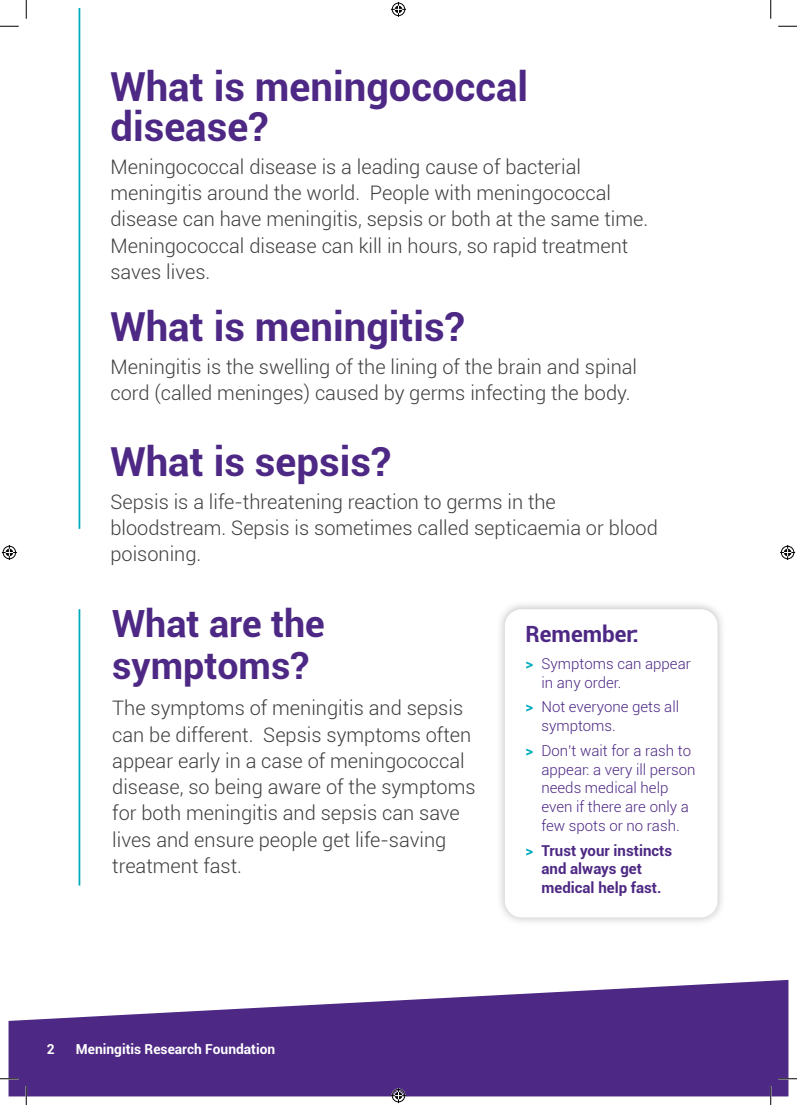
<style>
.page{position:relative;width:797px;height:1105px;background:#fff}
.page>*{position:absolute;margin:0;border:0;box-sizing:border-box;transform-origin:0 0}
.t1{font:700 40px/39.4px "Roboto";color:#4d2884}
.t2{font:700 37.5px/41.2px "Roboto";color:#4d2884}
.t3{font:700 22.38px "Roboto";color:#4d2884}
.t4{font:300 20px/26.2px "Roboto";color:#3e3e3f}
.t5{font:300 15px/18.8px "Roboto";color:#4d2884}
.t6{font:700 15px/18.8px "Roboto";color:#4d2884}
.t7{font:700 13.75px "Roboto";color:#fff}
.s1{font-weight:700;color:#00acbc}
.s2{color:#00acbc}
</style>
<div class="page">
<svg style="left:9px;top:980px;width:779px;height:116px;fill:#4d2884"></svg>
<div style="left:26px;top:1035px;width:40px;height:29px;background:#4d2884"></div>
<hr style="left:79px;top:9px;width:1px;height:520px;background:#00acbc">
<hr style="left:79px;top:609px;width:1px;height:277px;background:#00acbc">
<div style="left:496px;top:600px;width:230px;height:326px;background:#231f20;opacity:.3"></div>
<div style="left:505px;top:609px;width:212px;height:308px;background:#fff;border-radius:17px"></div>
<svg style="left:0;top:25px;width:19px;height:2px"></svg>
<svg style="left:778px;top:25px;width:19px;height:2px"></svg>
<svg style="left:0;top:1078px;width:19px;height:1px"></svg>
<svg style="left:778px;top:1078px;width:19px;height:1px"></svg>
<svg style="left:25px;top:0;width:2px;height:19px"></svg>
<svg style="left:25px;top:1086px;width:2px;height:19px"></svg>
<svg style="left:770px;top:0;width:1px;height:19px"></svg>
<svg style="left:770px;top:1086px;width:1px;height:19px"></svg>
<svg style="left:391px;top:2px;width:15px;height:15px"></svg>
<svg style="left:391px;top:1088px;width:15px;height:15px"></svg>
<svg style="left:2px;top:545px;width:15px;height:15px"></svg>
<svg style="left:780px;top:545px;width:15px;height:15px"></svg>
<h1 class="t1" style="left:110px;top:66px;width:419px">What is meningococcal disease?</h1>
<p class="t4" style="left:110px;top:153px;width:539px">Meningococcal disease is a leading cause of bacterial meningitis around the world. People with meningococcal disease can have meningitis, sepsis or both at the same time.<br>Meningococcal disease can kill in hours, so rapid treatment saves lives.</p>
<h1 class="t1" style="left:110px;top:305px;width:356px">What is meningitis?</h1>
<p class="t4" style="left:110px;top:353px;width:528px">Meningitis is the swelling of the lining of the brain and spinal cord (called meninges) caused by germs infecting the body.</p>
<h1 class="t1" style="left:110px;top:440px;width:282px">What is sepsis?</h1>
<p class="t4" style="left:110px;top:488px;width:549px">Sepsis is a life-threatening reaction to germs in the bloodstream. Sepsis is sometimes called septicaemia or blood poisoning.</p>
<h2 class="t2" style="left:112px;top:602px;width:214px">What are the symptoms?</h2>
<p class="t4" style="left:112px;top:694px;width:365px">The symptoms of meningitis and sepsis can be different. Sepsis symptoms often appear early in a case of meningococcal disease, so being aware of the symptoms for both meningitis and sepsis can save lives and ensure people get life-saving treatment fast.</p>
<p class="t3" style="left:525px;top:619px;width:115px">Remember:</p>
<p class="t5" style="left:541px;top:654px;width:151px;text-indent:-16px"><span class="s1">&gt;</span> Symptoms can appear in any order.</p>
<p class="t5" style="left:541px;top:697px;width:139px;text-indent:-16px"><span class="s1">&gt;</span> Not everyone gets all symptoms.</p>
<p class="t5" style="left:541px;top:741px;width:155px;text-indent:-16px"><span class="s1">&gt;</span> Don’t wait for a rash to appear: a very ill person needs medical help even if there are only a few spots or no rash.</p>
<p class="t6" style="left:541px;top:840px;width:132px;text-indent:-16px"><span class="s2">&gt;</span> Trust your instincts and always get medical help fast.</p>
<p class="t7" style="left:47px;top:1039px;width:9px">2</p>
<p class="t7" style="left:76px;top:1039px;width:201px">Meningitis Research Foundation</p>
</div>
